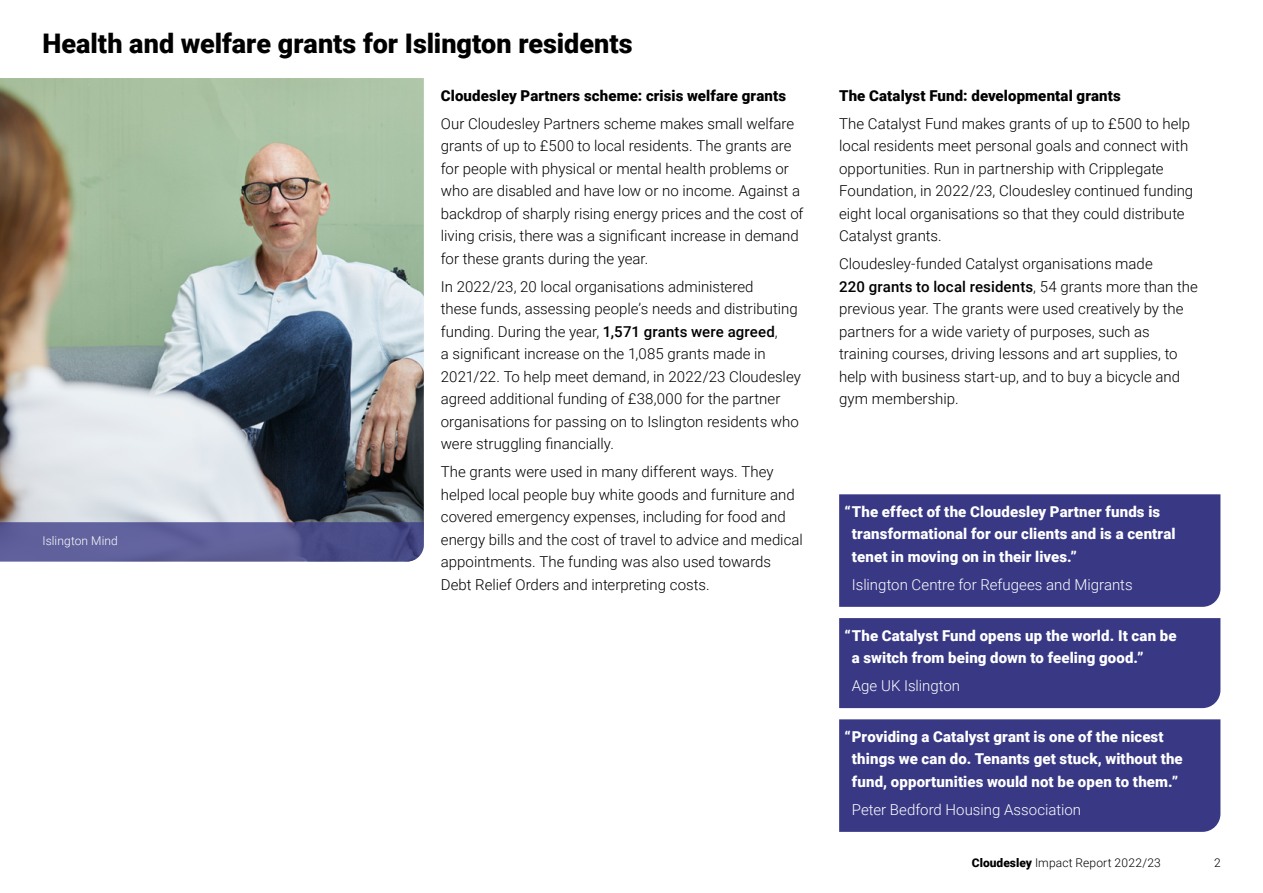
<style>
.page{position:relative;width:1263px;height:893px;background:#fff}
.page>*{position:absolute;margin:0;border:0;box-sizing:border-box;transform-origin:0 0}
.t1{font:900 27px "Roboto";color:#000}
.t2{font:300 15px/22.5px "Roboto";color:#000}
.t3{font:900 15px/22.5px "Roboto";letter-spacing:.01em;color:#fff}
.t4{font:300 15px "Roboto";color:#fff}
.t5{font:900 15px "Roboto";letter-spacing:.005em;color:#000}
.t6{font:300 12px "Roboto";letter-spacing:.015em;color:#000}
.t7{font:300 12px "Roboto";letter-spacing:.01em;color:#fff}
.s1{font-weight:500}
.s2{font-weight:900}
</style>
<div class="page">
<div style="left:839px;top:494px;width:381px;height:113px;background:#383885"></div>
<div style="left:839px;top:618px;width:381px;height:90px;background:#383885"></div>
<div style="left:839px;top:719px;width:381px;height:113px;background:#383885"></div>
<img style="left:0;top:78px;width:424px;height:444px">
<svg style="left:0;top:522px;width:424px;height:40px"></svg>
<h1 class="t1" style="left:43px;top:24px;width:592px">Health and welfare grants for Islington residents</h1>
<p class="t7" style="left:43px;top:532px;width:77px">Islington Mind</p>
<p class="t5" style="left:441px;top:85px;width:347px">Cloudesley Partners scheme: crisis welfare grants</p>
<p class="t2" style="left:441px;top:112px;width:364px">Our Cloudesley Partners scheme makes small welfare grants of up to £500 to local residents. The grants are for people with physical or mental health problems or who are disabled and have low or no income. Against a backdrop of sharply rising energy prices and the cost of living crisis, there was a significant increase in demand for these grants during the year.</p>
<p class="t2" style="left:441px;top:275px;width:362px">In 2022/23, 20 local organisations administered<br>these funds, assessing people’s needs and distributing funding. During the year, <span class="s1">1,571 grants were agreed</span>,<br>a significant increase on the 1,085 grants made in 2021/22. To help meet demand, in 2022/23 Cloudesley agreed additional funding of £38,000 for the partner organisations for passing on to Islington residents who were struggling financially.</p>
<p class="t2" style="left:441px;top:460px;width:363px">The grants were used in many different ways. They helped local people buy white goods and furniture and covered emergency expenses, including for food and energy bills and the cost of travel to advice and medical appointments. The funding was also used towards Debt Relief Orders and interpreting costs.</p>
<p class="t5" style="left:839px;top:85px;width:283px">The Catalyst Fund: developmental grants</p>
<p class="t2" style="left:839px;top:112px;width:356px">The Catalyst Fund makes grants of up to £500 to help local residents meet personal goals and connect with opportunities. Run in partnership with Cripplegate Foundation, in 2022/23, Cloudesley continued funding eight local organisations so that they could distribute Catalyst grants.</p>
<p class="t2" style="left:839px;top:252px;width:360px">Cloudesley-funded Catalyst organisations made<br><span class="s1">220 grants to local residents</span>, 54 grants more than the previous year. The grants were used creatively by the partners for a wide variety of purposes, such as training courses, driving lessons and art supplies, to help with business start-up, and to buy a bicycle and gym membership.</p>
<p class="t3" style="left:852px;top:500px;width:325px;text-indent:-7px">“The effect of the Cloudesley Partner funds is transformational for our clients and is a central tenet in moving on in their lives.”</p>
<p class="t4" style="left:852px;top:574px;width:282px">Islington Centre for Refugees and Migrants</p>
<p class="t3" style="left:852px;top:623px;width:326px;text-indent:-7px">“The Catalyst Fund opens up the world. It can be a switch from being down to feeling good.”</p>
<p class="t4" style="left:852px;top:675px;width:110px">Age UK Islington</p>
<p class="t3" style="left:852px;top:725px;width:332px;text-indent:-7px">“Providing a Catalyst grant is one of the nicest things we can do. Tenants get stuck, without the fund, opportunities would not be open to them.”</p>
<p class="t4" style="left:852px;top:799px;width:231px">Peter Bedford Housing Association</p>
<p class="t6" style="left:972px;top:855px;width:190px"><span class="s2">Cloudesley</span> Impact Report 2022/23</p>
<p class="t6" style="left:1214px;top:855px;width:8px">2</p>
</div>
